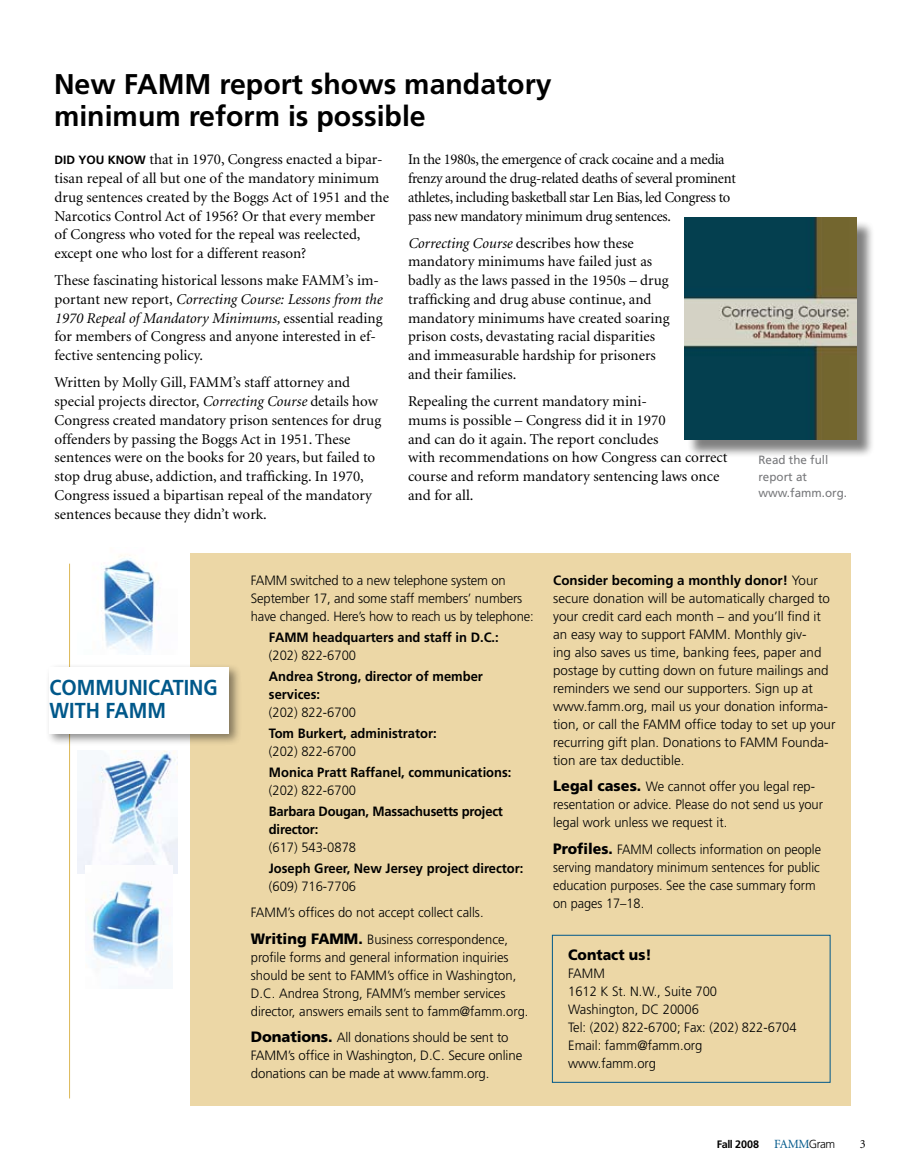
<style>
.page{position:relative;width:905px;height:1175px;background:#fff}
.page>*{position:absolute;margin:0;border:0;box-sizing:border-box;transform-origin:0 0}
.t1{font:700 28.5px/31.5px "Frutiger";color:#000}
.t2{font:700 21.6px/23.1px "Frutiger";color:#00588a;scale:.91 1}
.t3{font:15px/18.8px "Minion";color:#000}
.t4{font:15px/18.8px "Minion";letter-spacing:-.02em;color:#000}
.t5{font:900 15px "Frutiger";color:#000;scale:.94 1}
.t6{font:300 13.5px/18px "Frutiger";color:#000;scale:.96 1}
.t7{font:300 13.5px/18px "Frutiger";color:#000}
.t8{font:700 13.5px/18px "Frutiger";color:#000;scale:.96 1}
.t9{font:300 13.5px/18px "Frutiger";color:#000;scale:.94 1}
.t10{font:12.45px "Minion";color:#000}
.t11{font:12px/16.5px "Frutiger";color:#77787b}
.t12{font:700 10.8px "Frutiger";letter-spacing:-.02em;color:#000}
.s1{font-family:"Frutiger";font-weight:700;font-size:12px}
.s2{font-style:italic}
.s3{font-weight:900;font-size:15px}
.s4{font-weight:700}
.s5{font-family:"Minion";font-weight:400;font-size:12.6px;color:#00588a}
.s6{font-weight:300;font-size:11.7px}
</style>
<div class="page">
<hr style="left:69px;top:563px;width:1px;height:535px;background:#dcb858">
<div style="left:190px;top:553px;width:660px;height:552px;background:#ecd7a6"></div>
<div style="left:687px;top:220px;width:187px;height:238px;background:#000;opacity:.5"></div>
<img style="left:684px;top:218px;width:172px;height:222px">
<div style="left:46px;top:663px;width:196px;height:83px;background:#000;opacity:.45"></div>
<div style="left:50px;top:667px;width:179px;height:66px;background:#fff"></div>
<img style="left:103px;top:554px;width:55px;height:99px">
<img style="left:77px;top:750px;width:100px;height:123px">
<img style="left:86px;top:865px;width:86px;height:105px">
<div style="left:552px;top:934px;width:278px;height:148px;border:1px solid #00588a"></div>
<h1 class="t1" style="left:54px;top:68px;width:499px">New FAMM report shows mandatory minimum reform is possible</h1>
<p class="t3" style="left:55px;top:151px;width:336px"><span class="s1">Did you know</span> that in 1970, Congress enacted a bipar&shy;tisan repeal of all but one of the mandatory minimum drug sentences created by the Boggs Act of 1951 and the Narcotics Control Act of 1956? Or that every member of Congress who voted for the repeal was reelected, except one who lost for a different reason?</p>
<p class="t3" style="left:55px;top:271px;width:329px">These fascinating historical lessons make FAMM’s im&shy;portant new report, <span class="s2">Correcting Course: Lessons from the 1970 Repeal of Mandatory Minimums,</span> essential reading for members of Congress and anyone interested in ef&shy;fective sentencing policy.</p>
<p class="t3" style="left:55px;top:373px;width:328px">Written by Molly Gill, FAMM’s staff attorney and special projects director, <span class="s2">Correcting Course</span> details how Congress created mandatory prison sentences for drug offenders by passing the Boggs Act in 1951. These sentences were on the books for 20 years, but failed to stop drug abuse, addiction, and trafficking. In 1970, Congress issued a bipartisan repeal of the mandatory sentences because they didn’t work.</p>
<p class="t4" style="left:408px;top:151px;width:329px">In the 1980s, the emergence of crack cocaine and a media frenzy around the drug-related deaths of several prominent athletes, including basketball star Len Bias, led Congress to pass new mandatory minimum drug sentences.</p>
<p class="t3" style="left:408px;top:234px;width:263px"><span class="s2">Correcting Course</span> describes how these mandatory minimums have failed just as badly as the laws passed in the 1950s – drug trafficking and drug abuse continue, and mandatory minimums have created soaring prison costs, devastating racial disparities and immeasurable hardship for prisoners and their families.</p>
<p class="t3" style="left:408px;top:392px;width:321px">Repealing the current mandatory mini-<br>mums is possible – Congress did it in 1970<br>and can do it again. The report concludes<br>with recommendations on how Congress can correct course and reform mandatory sentencing laws once and for all.</p>
<p class="t11" style="left:758px;top:451px;width:90px">Read the full report at www.famm.org.</p>
<h2 class="t2" style="left:50px;top:676px;width:129px">Communicating<br>with FAMM</h2>
<p class="t6" style="left:251px;top:571px;width:296px">FAMM switched to a new telephone system on<br>September 17, and some staff members’ numbers have changed. Here’s how to reach us by telephone:</p>
<p class="t8" style="left:269px;top:628px;width:241px">FAMM headquarters and staff in D.C.:</p>
<p class="t6" style="left:269px;top:646px;width:92px">(202) 822-6700</p>
<p class="t8" style="left:269px;top:667px;width:224px">Andrea Strong, director of member services:</p>
<p class="t6" style="left:269px;top:703px;width:92px">(202) 822-6700</p>
<p class="t8" style="left:269px;top:724px;width:176px">Tom Burkert, administrator:</p>
<p class="t6" style="left:269px;top:742px;width:92px">(202) 822-6700</p>
<p class="t8" style="left:269px;top:763px;width:254px">Monica Pratt Raffanel, communications:</p>
<p class="t6" style="left:269px;top:781px;width:92px">(202) 822-6700</p>
<p class="t8" style="left:269px;top:802px;width:245px">Barbara Dougan, Massachusetts project director:</p>
<p class="t6" style="left:269px;top:838px;width:92px">(617) 543-0878</p>
<p class="t8" style="left:269px;top:859px;width:267px">Joseph Greer, New Jersey project director:</p>
<p class="t6" style="left:251px;top:873px;width:269px;line-height:26.2px;text-indent:18px">(609) 716-7706<br>FAMM’s offices do not accept collect calls.<br><span class="s3">Writing FAMM.</span> Business correspondence,</p>
<p class="t6" style="left:251px;top:948px;width:291px">profile forms and general information inquiries should be sent to FAMM’s office in Washington, D.C. Andrea Strong, FAMM’s member services director, answers emails sent to famm@famm.org.</p>
<p class="t7" style="left:251px;top:1028px;width:273px"><span class="s3">Donations.</span> All donations should be sent to<br>FAMM’s office in Washington, D.C. Secure online donations can be made at www.famm.org.</p>
<p class="t7" style="left:553px;top:571px;width:284px"><span class="s4">Consider becoming a monthly donor!</span> Your secure donation will be automatically charged to your credit card each month – and you’ll find it an easy way to support FAMM. Monthly giv-<br>ing also saves us time, banking fees, paper and postage by cutting down on future mailings and reminders we send our supporters. Sign up at www.famm.org, mail us your donation informa&shy;tion, or call the FAMM office today to set up your recurring gift plan. Donations to FAMM Founda&shy;tion are tax deductible.</p>
<p class="t6" style="left:553px;top:777px;width:283px"><span class="s3">Legal cases.</span> We cannot offer you legal rep&shy;resentation or advice. Please do not send us your legal work unless we request it.</p>
<p class="t9" style="left:553px;top:840px;width:286px"><span class="s3">Profiles.</span> FAMM collects information on people serving mandatory minimum sentences for public education purposes. See the case summary form on pages 17–18.</p>
<p class="t5" style="left:568px;top:945px;width:90px">Contact us!</p>
<p class="t6" style="left:568px;top:964px;width:239px">FAMM<br>1612 K St. N.W., Suite 700<br>Washington, DC 20006<br>Tel: (202) 822-6700; Fax: (202) 822-6704<br>Email: famm@famm.org<br>www.famm.org</p>
<p class="t12" style="left:716px;top:1138px;width:120px">Fall 2008 <span class="s5">FAMM</span><span class="s6">Gram</span></p>
<p class="t10" style="left:859px;top:1137px;width:7px">3</p>
</div>
